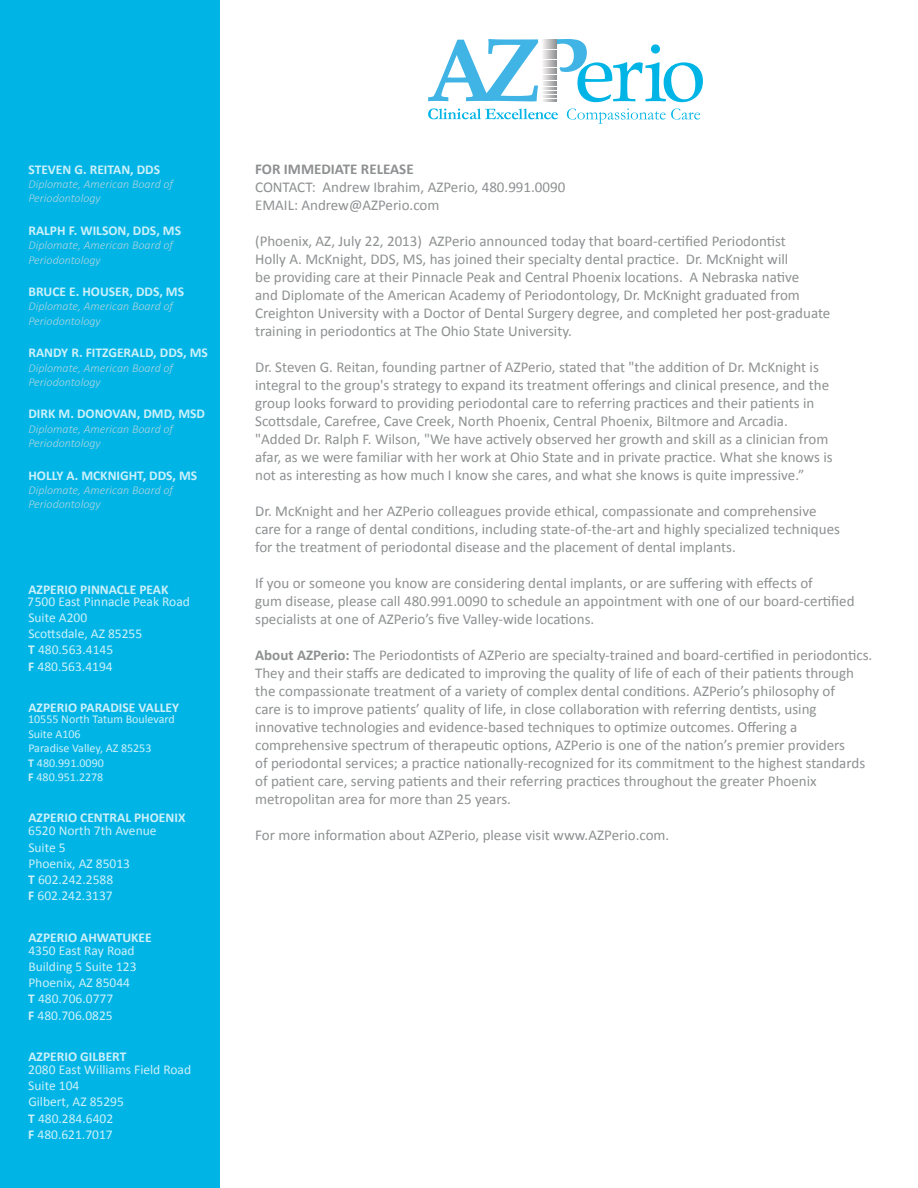
<style>
.page{position:relative;width:918px;height:1188px;background:#fff}
.page>*{position:absolute;margin:0;border:0;box-sizing:border-box;transform-origin:0 0}
.t1{font:15px/18px "Calibri";color:#8e9091}
.t2{font:700 15px "Calibri";color:#8e9091}
.t3{font:13.5px/16.2px "Calibri";color:#fff}
.t4{font:700 13.5px "Calibri";color:#fff}
.t5{font:italic 300 12px/14.4px "Calibri";color:#dddcdd}
.t6{font:12px/14.4px "Calibri";color:#fff}
.s1{font-weight:700}
</style>
<div class="page">
<div style="left:0;top:0;width:219px;height:1188px;background:#00b5e6"></div>
<svg style="left:428px;top:39px;width:275px;height:63px"></svg>
<svg style="left:428px;top:108px;width:130px;height:11px"></svg>
<svg style="left:567px;top:109px;width:133px;height:15px"></svg>
<p class="t4" style="left:28px;top:160px;width:133px">STEVEN G. REITAN, DDS</p>
<p class="t5" style="left:28px;top:177px;width:146px">Diplomate, American Board of<br>Periodontology</p>
<p class="t4" style="left:28px;top:222px;width:154px">RALPH F. WILSON, DDS, MS</p>
<p class="t5" style="left:28px;top:238px;width:146px">Diplomate, American Board of<br>Periodontology</p>
<p class="t4" style="left:28px;top:283px;width:157px">BRUCE E. HOUSER, DDS, MS</p>
<p class="t5" style="left:28px;top:299px;width:146px">Diplomate, American Board of<br>Periodontology</p>
<p class="t4" style="left:28px;top:344px;width:181px">RANDY R. FITZGERALD, DDS, MS</p>
<p class="t5" style="left:28px;top:360px;width:146px">Diplomate, American Board of<br>Periodontology</p>
<p class="t4" style="left:28px;top:405px;width:178px">DIRK M. DONOVAN, DMD, MSD</p>
<p class="t5" style="left:28px;top:421px;width:146px">Diplomate, American Board of<br>Periodontology</p>
<p class="t4" style="left:28px;top:466px;width:170px">HOLLY A. MCKNIGHT, DDS, MS</p>
<p class="t5" style="left:28px;top:483px;width:146px">Diplomate, American Board of<br>Periodontology</p>
<p class="t4" style="left:28px;top:581px;width:142px">AZPERIO PINNACLE PEAK</p>
<p class="t3" style="left:28px;top:593px;width:164px">7500 East Pinnacle Peak Road<br>Suite A200<br>Scottsdale, AZ 85255<br><span class="s1">T</span> 480.563.4145<br><span class="s1">F</span> 480.563.4194</p>
<p class="t4" style="left:28px;top:699px;width:152px">AZPERIO PARADISE VALLEY</p>
<p class="t6" style="left:28px;top:712px;width:148px">10555 North Tatum Boulevard<br>Suite A106<br>Paradise Valley, AZ 85253<br><span class="s1">T</span> 480.991.0090<br><span class="s1">F</span> 480.951.2278</p>
<p class="t4" style="left:28px;top:809px;width:158px">AZPERIO CENTRAL PHOENIX</p>
<p class="t3" style="left:28px;top:823px;width:130px">6520 North 7th Avenue<br>Suite 5<br>Phoenix, AZ 85013<br><span class="s1">T</span> 602.242.2588<br><span class="s1">F</span> 602.242.3137</p>
<p class="t4" style="left:28px;top:929px;width:125px">AZPERIO AHWATUKEE</p>
<p class="t3" style="left:28px;top:942px;width:110px">4350 East Ray Road<br>Building 5 Suite 123<br>Phoenix, AZ 85044<br><span class="s1">T</span> 480.706.0777<br><span class="s1">F</span> 480.706.0825</p>
<p class="t4" style="left:28px;top:1048px;width:99px">AZPERIO GILBERT</p>
<p class="t3" style="left:28px;top:1061px;width:164px">2080 East Williams Field Road<br>Suite 104<br>Gilbert, AZ 85295<br><span class="s1">T</span> 480.284.6402<br><span class="s1">F</span> 480.621.7017</p>
<p class="t2" style="left:255px;top:160px;width:160px">FOR IMMEDIATE RELEASE</p>
<p class="t1" style="left:255px;top:178px;width:312px">CONTACT: Andrew Ibrahim, AZPerio, 480.991.0090<br>EMAIL: Andrew@AZPerio.com</p>
<p class="t1" style="left:255px;top:232px;width:577px">(Phoenix, AZ, July 22, 2013) AZPerio announced today that board-certified Periodontist<br>Holly A. McKnight, DDS, MS, has joined their specialty dental practice. Dr. McKnight will<br>be providing care at their Pinnacle Peak and Central Phoenix locations. A Nebraska native<br>and Diplomate of the American Academy of Periodontology, Dr. McKnight graduated from Creighton University with a Doctor of Dental Surgery degree, and completed her post-graduate training in periodontics at The Ohio State University.</p>
<p class="t1" style="left:255px;top:358px;width:579px">Dr. Steven G. Reitan, founding partner of AZPerio, stated that "the addition of Dr. McKnight is integral to the group's strategy to expand its treatment offerings and clinical presence, and the group looks forward to providing periodontal care to referring practices and their patients in Scottsdale, Carefree, Cave Creek, North Phoenix, Central Phoenix, Biltmore and Arcadia. "Added Dr. Ralph F. Wilson, "We have actively observed her growth and skill as a clinician from afar, as we were familiar with her work at Ohio State and in private practice. What she knows is not as interesting as how much I know she cares, and what she knows is quite impressive.”</p>
<p class="t1" style="left:255px;top:502px;width:586px">Dr. McKnight and her AZPerio colleagues provide ethical, compassionate and comprehensive care for a range of dental conditions, including state-of-the-art and highly specialized techniques for the treatment of periodontal disease and the placement of dental implants.</p>
<p class="t1" style="left:255px;top:574px;width:601px">If you or someone you know are considering dental implants, or are suffering with effects of<br>gum disease, please call 480.991.0090 to schedule an appointment with one of our board-certified specialists at one of AZPerio’s five Valley-wide locations.</p>
<p class="t1" style="left:255px;top:646px;width:619px"><span class="s1">About AZPerio:</span> The Periodontists of AZPerio are specialty-trained and board-certified in periodontics.<br>They and their staffs are dedicated to improving the quality of life of each of their patients through the compassionate treatment of a variety of complex dental conditions. AZPerio’s philosophy of<br>care is to improve patients’ quality of life, in close collaboration with referring dentists, using innovative technologies and evidence-based techniques to optimize outcomes. Offering a comprehensive spectrum of therapeutic options, AZPerio is one of the nation’s premier providers<br>of periodontal services; a practice nationally-recognized for its commitment to the highest standards of patient care, serving patients and their referring practices throughout the greater Phoenix metropolitan area for more than 25 years.</p>
<p class="t1" style="left:255px;top:826px;width:416px">For more information about AZPerio, please visit www.AZPerio.com.</p>
</div>
